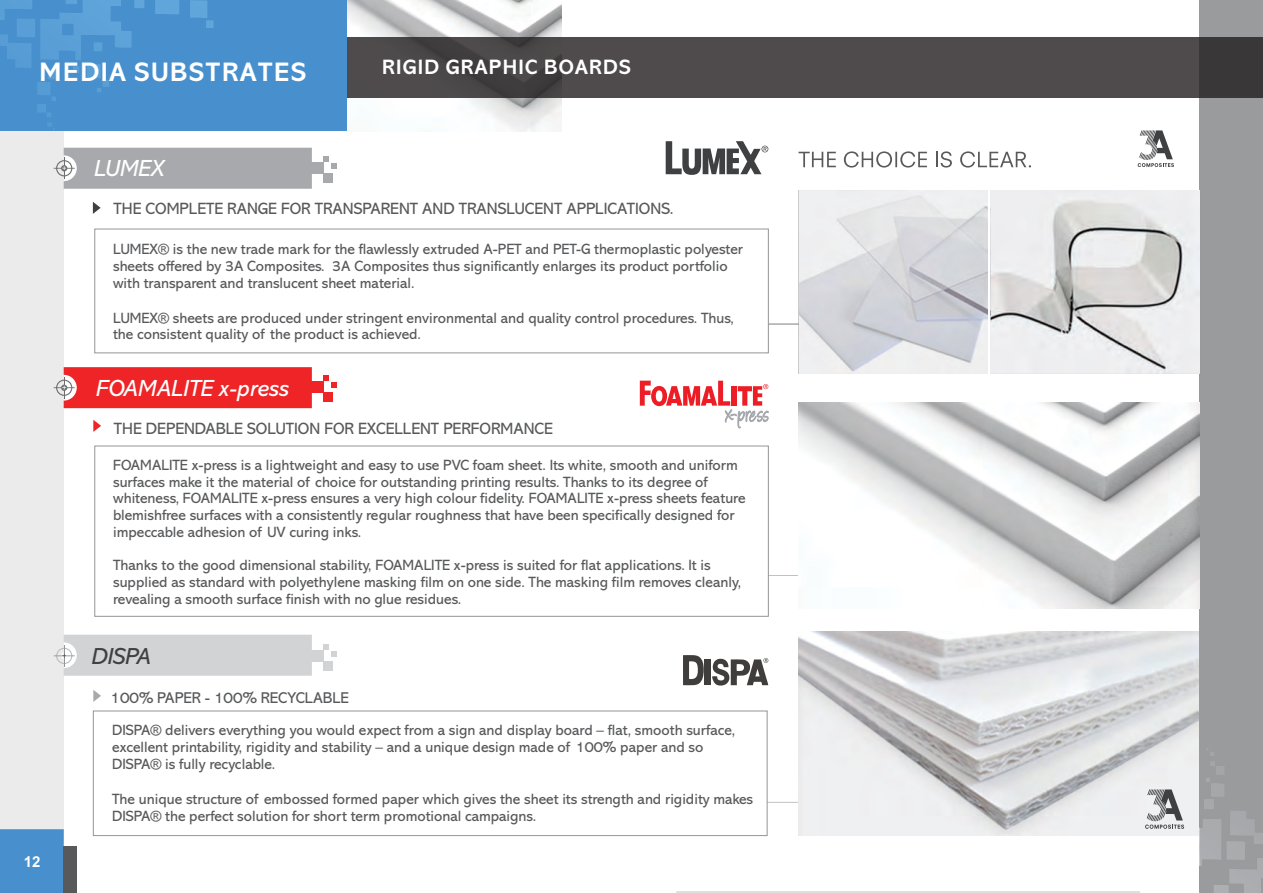
<style>
.page{position:relative;width:1263px;height:893px;background:#fff}
.page>*{position:absolute;margin:0;border:0;box-sizing:border-box;transform-origin:0 0}
.t1{font:700 27px "Abadi";letter-spacing:.065em;color:#fff}
.t2{font:italic 23.55px "Abadi";color:#fff}
.t3{font:italic 23.4px "Abadi";color:#3f4042}
.t4{font:italic 21.15px "Abadi";color:#fff}
.t5{font:700 21px "Abadi";letter-spacing:.065em;color:#fff}
.t6{font:16.5px "Abadi";color:#58595b}
.t7{font:15.75px "Abadi";color:#58595b}
.t8{font:15px/16.8px "Abadi";color:#58595b}
.t9{font:700 15px "Arial";color:#fff}
</style>
<div class="page">
<hr style="left:690px;top:575px;width:464px;height:1px;background:#939598">
<div style="left:1199px;top:0;width:64px;height:893px;background:#999b9d"></div>
<div style="left:0;top:13px;width:64px;height:880px;background:#e6e7e8"></div>
<div style="left:0;top:829px;width:64px;height:64px;background:#4890cd"></div>
<div style="left:63px;top:846px;width:14px;height:47px;background:#58595b"></div>
<img style="left:347px;top:0;width:215px;height:131px">
<div style="left:0;top:0;width:347px;height:131px;background:#4890cd"></div>
<svg style="left:54px;top:148px;width:258px;height:41px;background:#aaacaf"></svg>
<div style="left:311px;top:162px;width:12px;height:12px;background:#a7a9ac"></div>
<div style="left:324px;top:173px;width:9px;height:10px;background:#a7a9ac"></div>
<svg style="left:323px;top:156px;width:13px;height:13px"></svg>
<svg style="left:93px;top:202px;width:8px;height:12px"></svg>
<hr style="left:676px;top:324px;width:124px;height:1px;background:#939598">
<div style="left:95px;top:229px;width:673px;height:124px;background:#fff;border:1px solid #939598"></div>
<div style="left:347px;top:37px;width:916px;height:61px;background:#231f20;opacity:.8"></div>
<svg style="left:54px;top:367px;width:258px;height:41px;background:#ec3032"></svg>
<div style="left:311px;top:381px;width:12px;height:12px;background:#ee2426"></div>
<div style="left:324px;top:393px;width:9px;height:9px;background:#ee2426"></div>
<svg style="left:323px;top:376px;width:13px;height:12px"></svg>
<svg style="left:93px;top:420px;width:8px;height:12px"></svg>
<svg style="left:640px;top:381px;width:129px;height:47px"></svg>
<img style="left:1048px;top:748px;width:215px;height:145px">
<div style="left:95px;top:446px;width:673px;height:170px;background:#fff;border:1px solid #939598"></div>
<hr style="left:690px;top:802px;width:464px;height:1px;background:#939598">
<div style="left:311px;top:650px;width:12px;height:12px;background:#d1d3d4"></div>
<div style="left:324px;top:661px;width:9px;height:10px;background:#d1d3d4"></div>
<svg style="left:323px;top:644px;width:13px;height:13px"></svg>
<svg style="left:798px;top:152px;width:38px;height:15px"></svg>
<svg style="left:844px;top:151px;width:83px;height:17px"></svg>
<svg style="left:936px;top:151px;width:16px;height:17px"></svg>
<svg style="left:960px;top:151px;width:71px;height:17px"></svg>
<svg style="left:666px;top:141px;width:102px;height:34px"></svg>
<img style="left:909px;top:190px;width:290px;height:184px">
<img style="left:799px;top:190px;width:190px;height:183px">
<hr style="left:989px;top:190px;width:1px;height:184px;background:#fff">
<svg style="left:1138px;top:130px;width:36px;height:37px"></svg>
<hr style="left:676px;top:892px;width:464px;height:1px;background:#939598">
<svg style="left:54px;top:635px;width:258px;height:41px;background:#d2d4d5"></svg>
<img style="left:799px;top:631px;width:399px;height:205px">
<div style="left:93px;top:711px;width:674px;height:125px;background:#fff;border:1px solid #939598"></div>
<svg style="left:93px;top:690px;width:8px;height:12px"></svg>
<svg style="left:1145px;top:789px;width:39px;height:40px"></svg>
<svg style="left:683px;top:655px;width:21px;height:30px"></svg>
<div style="left:705px;top:659px;width:6px;height:26px;background:#3f3e3d"></div>
<svg style="left:712px;top:658px;width:57px;height:28px"></svg>
<img style="left:799px;top:402px;width:400px;height:206px">
<h1 class="t1" style="left:40px;top:61px;width:268px">MEDIA SUBSTRATES</h1>
<h3 class="t5" style="left:382px;top:59px;width:251px">RIGID GRAPHIC BOARDS</h3>
<h2 class="t2" style="left:94px;top:160px;width:71px">LUMEX</h2>
<p class="t6" style="left:114px;top:203px;width:561px">THE COMPLETE RANGE FOR TRANSPARENT AND TRANSLUCENT APPLICATIONS.</p>
<p class="t8" style="left:113px;top:242px;width:631px">LUMEX® is the new trade mark for the flawlessly extruded A-PET and PET-G thermoplastic polyester sheets offered by 3A Composites. 3A Composites thus significantly enlarges its product portfolio with transparent and translucent sheet material.</p>
<p class="t8" style="left:113px;top:311px;width:622px">LUMEX® sheets are produced under stringent environmental and quality control procedures. Thus, the consistent quality of the product is achieved.</p>
<h3 class="t4" style="left:108px;top:169px;width:69px">Flatbed</h3>
<h2 class="t2" style="left:96px;top:379px;width:195px">FOAMALITE x-press</h2>
<p class="t6" style="left:114px;top:422px;width:440px">THE DEPENDABLE SOLUTION FOR EXCELLENT PERFORMANCE</p>
<p class="t8" style="left:113px;top:458px;width:634px">FOAMALITE x-press is a lightweight and easy to use PVC foam sheet. Its white, smooth and uniform surfaces make it the material of choice for outstanding printing results. Thanks to its degree of whiteness, FOAMALITE x-press ensures a very high colour fidelity. FOAMALITE x-press sheets feature blemishfree surfaces with a consistently regular roughness that have been specifically designed for impeccable adhesion of UV curing inks.</p>
<p class="t8" style="left:113px;top:559px;width:629px">Thanks to the good dimensional stability, FOAMALITE x-press is suited for flat applications. It is supplied as standard with polyethylene masking film on one side. The masking film removes cleanly, revealing a smooth surface finish with no glue residues.</p>
<h3 class="t4" style="left:108px;top:388px;width:69px">Flatbed</h3>
<h3 class="t3" style="left:92px;top:648px;width:61px">DISPA</h3>
<p class="t7" style="left:111px;top:692px;width:240px">100% PAPER - 100% RECYCLABLE</p>
<p class="t9" style="left:24px;top:856px;width:18px">12</p>
<p class="t8" style="left:112px;top:723px;width:625px">DISPA® delivers everything you would expect from a sign and display board – flat, smooth surface, excellent printability, rigidity and stability – and a unique design made of 100% paper and so<br>DISPA® is fully recyclable.</p>
<p class="t8" style="left:112px;top:792px;width:643px">The unique structure of embossed formed paper which gives the sheet its strength and rigidity makes<br>DISPA® the perfect solution for short term promotional campaigns.</p>
</div>
